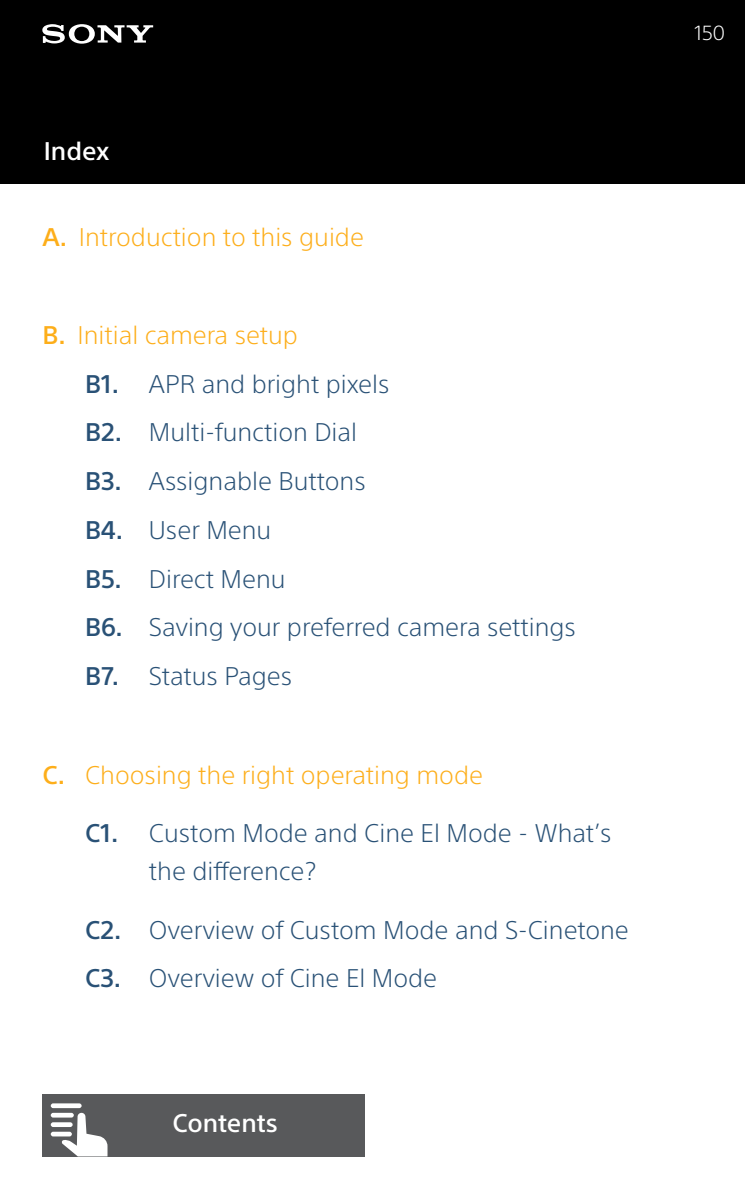
<style>
.page{position:relative;width:745px;height:1190px;background:#fff}
.page>*{position:absolute;margin:0;border:0;box-sizing:border-box;transform-origin:0 0}
.t1{font:300 25px/48.8px "SST Pro";color:#295176}
.t2{font:300 25px "SST Pro";color:#fdae1a}
.t3{font:500 25px "SST Pro";color:#fff}
.t4{font:300 20px "SST Pro";color:#fff}
.s1{font-weight:500}
.s2{font-weight:500;color:#fdae1a}
.s3{color:#fdae1a}
</style>
<div class="page">
<div style="left:0;top:0;width:744px;height:184px;background:#000"></div>
<div style="left:42px;top:1094px;width:323px;height:62px;background:#58595b"></div>
<svg style="left:51px;top:1103px;width:56px;height:53px"></svg>
<svg style="left:42px;top:24px;width:111px;height:20px"></svg>
<p class="t3" style="left:44px;top:136px;width:67px">Index</p>
<p class="t2" style="left:43px;top:222px;width:323px"><span class="s1">A.</span> Introduction to this guide</p>
<p class="t1" style="left:85px;top:310px;width:492px;text-indent:-43px"><span class="s2">B.</span> <span class="s3">Initial camera setup<br></span><span class="s1">B1.</span> APR and bright pixels<br><span class="s1">B2.</span> Multi-function Dial<br><span class="s1">B3.</span> Assignable Buttons<br><span class="s1">B4.</span> User Menu<br><span class="s1">B5.</span> Direct Menu<br><span class="s1">B6.</span> Saving your preferred camera settings<br><span class="s1">B7.</span> Status Pages</p>
<p class="t2" style="left:43px;top:760px;width:441px"><span class="s1">C.</span> Choosing the right operating mode</p>
<p class="t1" style="left:149px;top:814px;width:464px;line-height:37.5px;text-indent:-64px"><span class="s1">C1.</span> Custom Mode and Cine El Mode - What’s the difference?</p>
<p class="t1" style="left:85px;top:905px;width:545px"><span class="s1">C2.</span> Overview of Custom Mode and S-Cinetone<br><span class="s1">C3.</span> Overview of Cine El Mode</p>
<p class="t3" style="left:172px;top:1108px;width:107px">Contents</p>
<p class="t4" style="left:694px;top:21px;width:32px">150</p>
</div>
